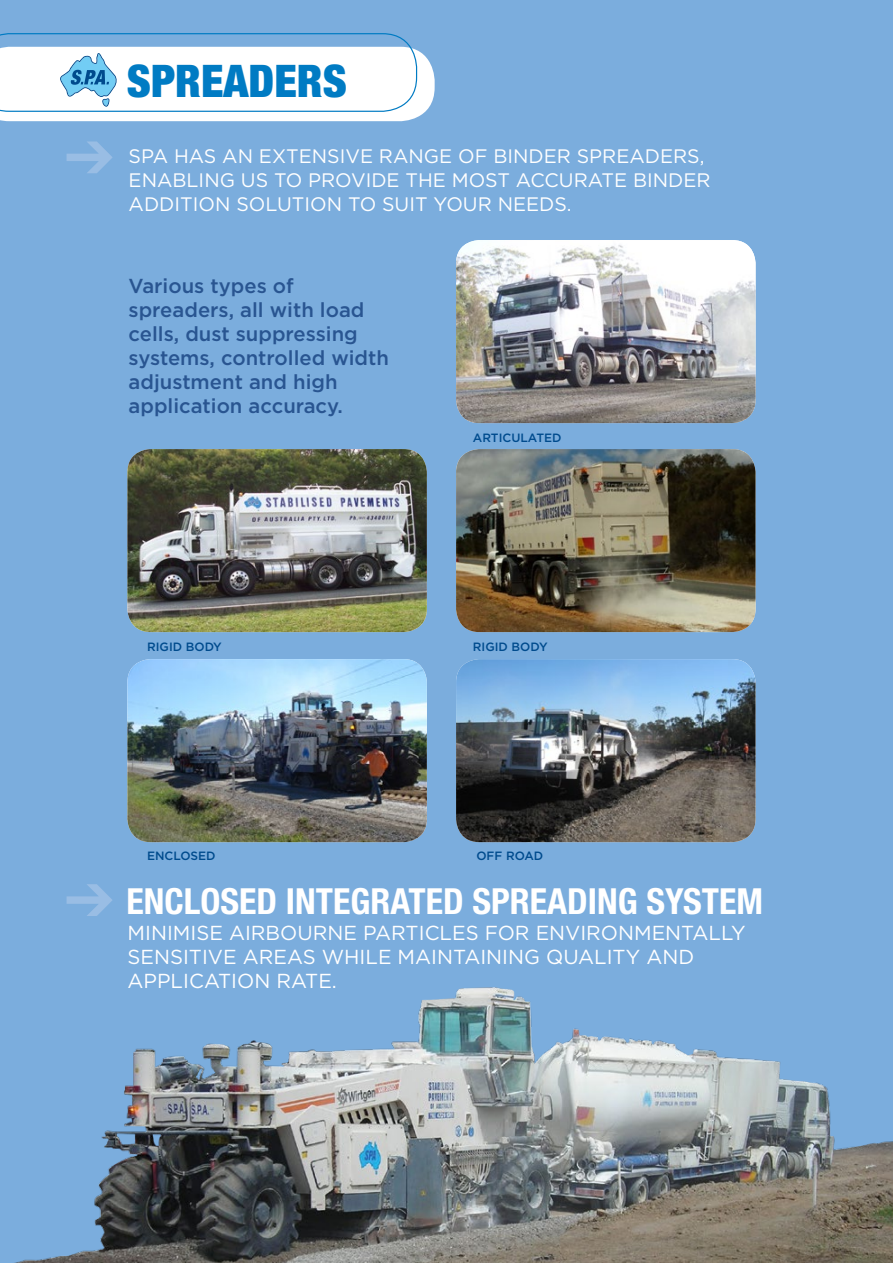
<style>
.page{position:relative;width:893px;height:1263px;background:#7baddd}
.page>*{position:absolute;margin:0;border:0;box-sizing:border-box;transform-origin:0 0}
.t1{font:900 condensed 45px "Helvetica Neue";color:#007bc3}
.t2{font:700 condensed 36px "Helvetica Neue";color:#fff}
.t3{font:500 20.25px/24px "Gotham";color:#295591}
.t4{font:20.25px/24px "Gotham";color:#fff}
.t5{font:19.5px/24px "Gotham";color:#fff}
.t6{font:500 12px "Gotham";color:#004b8d}
</style>
<div class="page">
<img style="left:14px;top:987px;width:879px;height:276px">
<img style="left:127px;top:449px;width:300px;height:183px">
<img style="left:127px;top:659px;width:300px;height:183px">
<img style="left:456px;top:240px;width:299px;height:183px">
<img style="left:456px;top:659px;width:299px;height:183px">
<img style="left:456px;top:449px;width:299px;height:183px">
<svg style="left:0;top:33px;width:435px;height:88px;background:#dceaf6"></svg>
<h1 class="t1" style="left:127px;top:53px;width:222px">SPREADERS</h1>
<p class="t5" style="left:129px;top:144px;width:583px">SPA HAS AN EXTENSIVE RANGE OF BINDER SPREADERS,<br>ENABLING US TO PROVIDE THE MOST ACCURATE BINDER<br>ADDITION SOLUTION TO SUIT YOUR NEEDS.</p>
<p class="t3" style="left:129px;top:274px;width:262px">Various types of spreaders, all with load cells, dust suppressing systems, controlled width adjustment and high application accuracy.</p>
<p class="t6" style="left:147px;top:639px;width:76px">RIGID BODY</p>
<p class="t6" style="left:147px;top:848px;width:70px">ENCLOSED</p>
<p class="t6" style="left:473px;top:429px;width:90px">ARTICULATED</p>
<p class="t6" style="left:473px;top:639px;width:76px">RIGID BODY</p>
<p class="t6" style="left:476px;top:848px;width:68px">OFF ROAD</p>
<h2 class="t2" style="left:126px;top:879px;width:638px">ENCLOSED INTEGRATED SPREADING SYSTEM</h2>
<p class="t4" style="left:128px;top:920px;width:619px">MINIMISE AIRBOURNE PARTICLES FOR ENVIRONMENTALLY<br>SENSITIVE AREAS WHILE MAINTAINING QUALITY AND<br>APPLICATION RATE.</p>
</div>
